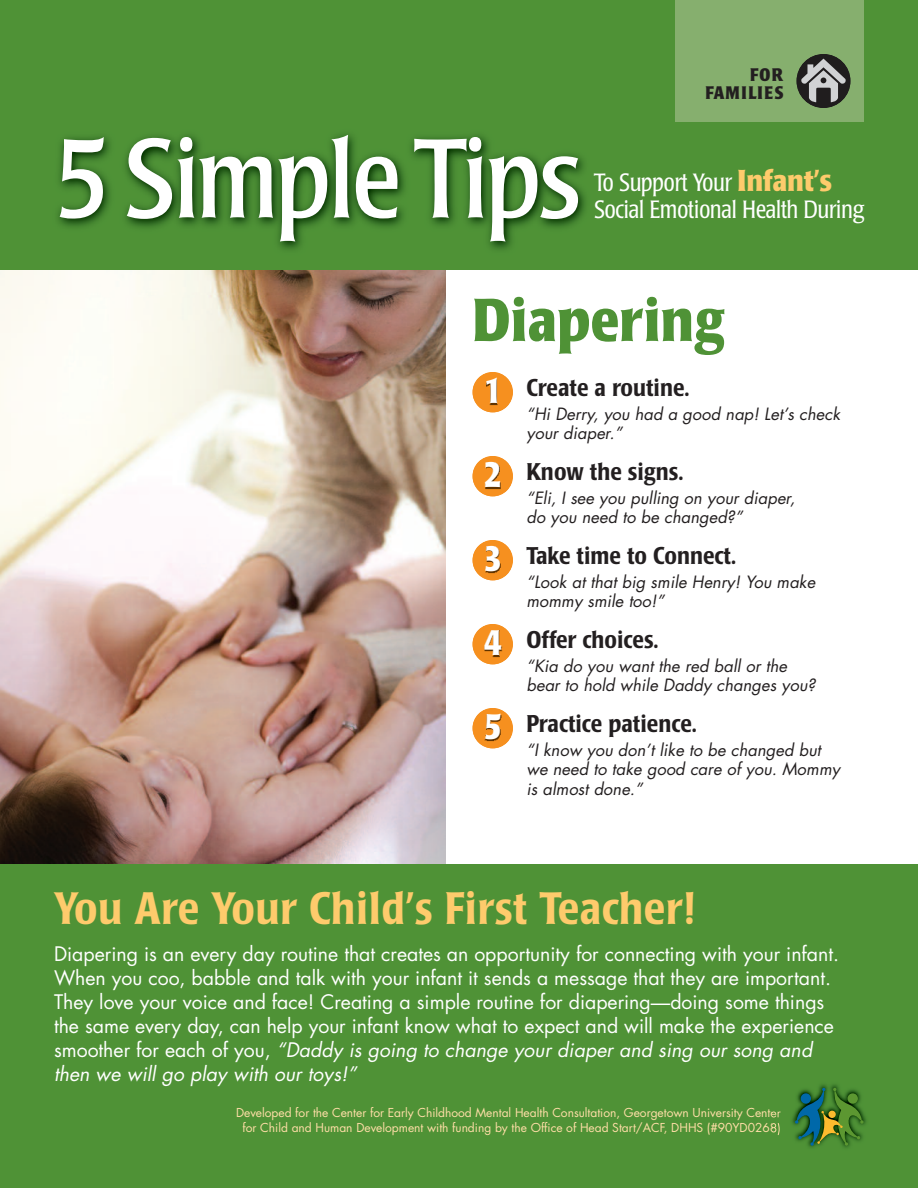
<style>
.page{position:relative;width:918px;height:1188px;background:#fff}
.page>*{position:absolute;margin:0;border:0;box-sizing:border-box;transform-origin:0 0}
.t1{font:condensed 111px "Poppl Laudatio";letter-spacing:-.02em;color:#fff}
.t2{font:700 condensed 60px "Poppl Laudatio";letter-spacing:.015em;color:#4f9236}
.t3{font:500 condensed 45px "Poppl Laudatio";letter-spacing:.01em;color:#fecb6c}
.t4{font:700 condensed 36px "Poppl Laudatio";color:#fff}
.t5{font:300 condensed 24.75px/27px "Poppl Laudatio";color:#fff}
.t6{font:500 condensed 24px "Poppl Laudatio";color:#231f20}
.t7{font:19.5px/24px "Futura";color:#fff}
.t8{font:700 condensed 18px/18px "Poppl Laudatio";letter-spacing:.07em;color:#231f20;text-align:right}
.t9{font:italic 16.5px/19.5px "Futura";letter-spacing:.005em;color:#231f20}
.t10{font:12px/15px "Futura";color:#ffdea7;text-align:center}
.s1{font-weight:700;font-size:30px;color:#fecb6c}
.s2{font-style:italic}
</style>
<div class="page">
<img style="left:0;top:270px;width:446px;height:594px">
<div style="left:0;top:0;width:918px;height:270px;background:#4f9236"></div>
<div style="left:0;top:864px;width:918px;height:324px;background:#4f9236"></div>
<img style="left:37px;top:134px;width:549px;height:161px">
<img style="left:772px;top:1084px;width:94px;height:64px">
<svg style="left:795px;top:1088px;width:69px;height:58px"></svg>
<div style="left:828px;top:1111px;width:8px;height:7px;background:#fdbb2e;border-radius:50%"></div>
<div style="left:675px;top:0;width:189px;height:122px;background:#86af6e"></div>
<div style="left:796px;top:54px;width:54px;height:54px;background:#201d1e;border-radius:50%"></div>
<svg style="left:800px;top:59px;width:47px;height:43px"></svg>
<img style="left:472px;top:372px;width:41px;height:40px">
<img style="left:472px;top:456px;width:41px;height:40px">
<img style="left:472px;top:540px;width:41px;height:40px">
<img style="left:472px;top:624px;width:41px;height:40px">
<img style="left:472px;top:708px;width:41px;height:40px">
<h1 class="t1" style="left:54px;top:137px;width:528px">5SimpleTips</h1>
<p class="t8" style="left:705px;top:67px;width:79px">FOR<br>FAMILIES</p>
<p class="t5" style="left:594px;top:171px;width:272px">To Support Your <span class="s1">Infant’s<br></span>Social Emotional Health During</p>
<h2 class="t2" style="left:472px;top:294px;width:253px">Diapering</h2>
<p class="t6" style="left:526px;top:377px;width:165px">Create a routine.</p>
<p class="t9" style="left:526px;top:405px;width:315px">“Hi Derry, you had a good nap! Let’s check your diaper.”</p>
<p class="t6" style="left:526px;top:461px;width:158px">Know the signs.</p>
<p class="t9" style="left:526px;top:489px;width:270px">“Eli, I see you pulling on your diaper, do you need to be changed?”</p>
<p class="t6" style="left:526px;top:545px;width:211px">Take time to Connect.</p>
<p class="t9" style="left:526px;top:573px;width:290px">“Look at that big smile Henry! You make mommy smile too!”</p>
<p class="t6" style="left:526px;top:629px;width:133px">Offer choices.</p>
<p class="t9" style="left:526px;top:657px;width:291px">“Kia do you want the red ball or the bear to hold while Daddy changes you?</p>
<p class="t6" style="left:526px;top:713px;width:172px">Practice patience.</p>
<p class="t9" style="left:526px;top:741px;width:315px">“I know you don’t like to be changed but we need to take good care of you. Mommy is almost done.”</p>
<h3 class="t4" style="left:484px;top:375px;width:19px">1</h3>
<h3 class="t4" style="left:484px;top:459px;width:19px">2</h3>
<h3 class="t4" style="left:484px;top:543px;width:19px">3</h3>
<h3 class="t4" style="left:484px;top:627px;width:19px">4</h3>
<h3 class="t4" style="left:484px;top:711px;width:19px">5</h3>
<h3 class="t3" style="left:54px;top:889px;width:642px">You Are Your Child’s First Teacher!</h3>
<p class="t7" style="left:54px;top:944px;width:787px">Diapering is an every day routine that creates an opportunity for connecting with your infant.<br>When you coo, babble and talk with your infant it sends a message that they are important.<br>They love your voice and face! Creating a simple routine for diapering—doing some things the same every day, can help your infant know what to expect and will make the experience smoother for each of you, <span class="s2">“Daddy is going to change your diaper and sing our song and then we will go play with our toys!”</span></p>
<p class="t10" style="left:236px;top:1106px;width:546px">Developed for the Center for Early Childhood Mental Health Consultation, Georgetown University Center for Child and Human Development with funding by the Office of Head Start/ACF, DHHS (#90YD0268)</p>
</div>
